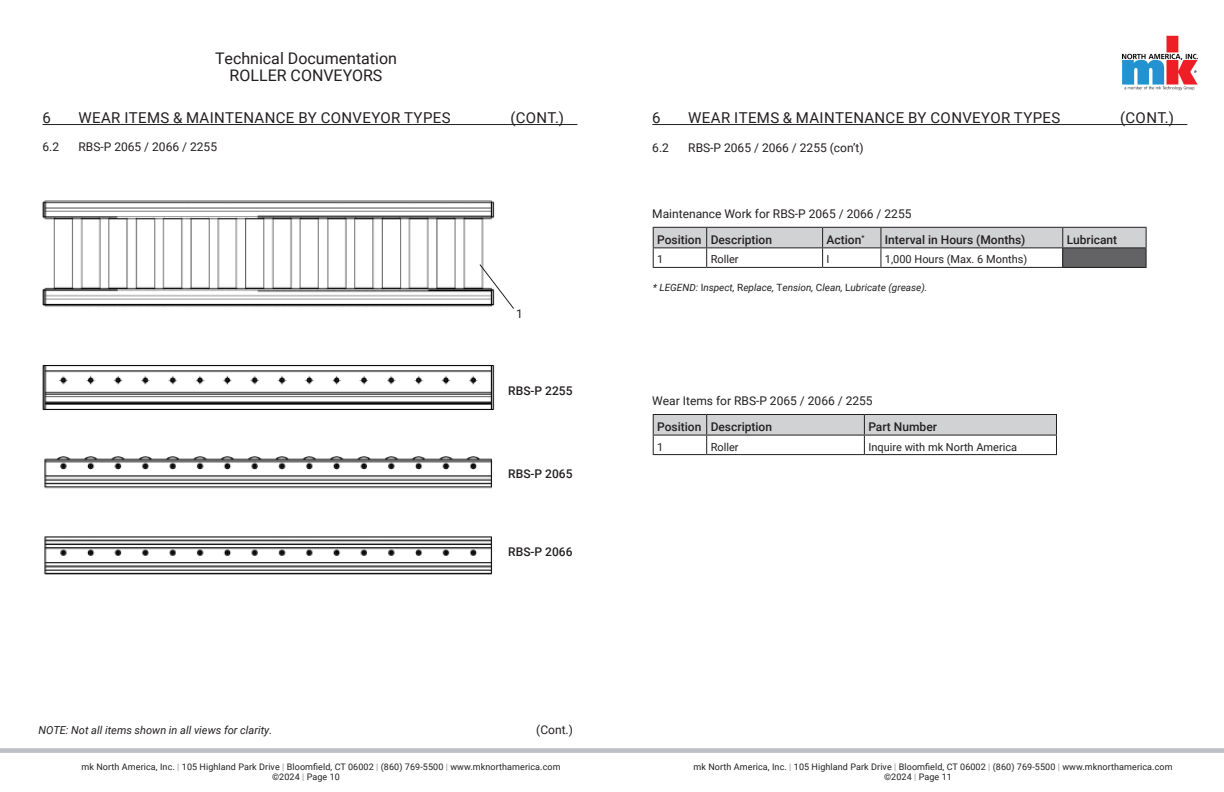
<style>
.page{position:relative;width:1224px;height:792px;background:#fff}
.page>*{position:absolute;margin:0;border:0;box-sizing:border-box;transform-origin:0 0}
.t1{font:16px/17px "Roboto";color:#231f20;text-align:center}
.t2{font:15px "Roboto";letter-spacing:.025em;color:#231f20}
.t3{font:12px "Roboto";color:#231f20}
.t4{font:500 12px "Roboto";color:#231f20}
.t5{font:11px "Roboto";color:#231f20}
.t6{font:italic 11px "Roboto";color:#231f20}
.t7{font:italic 10px "Roboto";color:#231f20}
.t8{font:9px/10.8px "Roboto";letter-spacing:.01em;color:#231f20}
.s1{font-style:normal}
.s2{color:#939598}
</style>
<div class="page">
<img style="left:1122px;top:35px;width:76px;height:56px">
<hr style="left:43px;top:124px;width:534px;height:1px;background:#231f20">
<hr style="left:652px;top:124px;width:535px;height:1px;background:#231f20">
<svg style="left:653px;top:227px;width:494px;height:40px"></svg>
<hr style="left:653px;top:267px;width:54px;height:1px;background:#231f20">
<hr style="left:707px;top:267px;width:116px;height:1px;background:#231f20">
<hr style="left:823px;top:267px;width:58px;height:1px;background:#231f20">
<hr style="left:881px;top:267px;width:182px;height:1px;background:#231f20">
<hr style="left:1063px;top:267px;width:84px;height:1px;background:#231f20">
<svg style="left:653px;top:414px;width:404px;height:40px"></svg>
<hr style="left:653px;top:454px;width:54px;height:1px;background:#231f20">
<hr style="left:707px;top:454px;width:157px;height:1px;background:#231f20">
<hr style="left:864px;top:454px;width:193px;height:1px;background:#231f20">
<img style="left:43px;top:201px;width:452px;height:373px">
<svg style="left:479px;top:263px;width:35px;height:47px"></svg>
<h1 class="t1" style="left:215px;top:49px;width:183px">Technical Documentation<br>ROLLER CONVEYORS</h1>
<h2 class="t2" style="left:43px;top:108px;width:10px">6</h2>
<h2 class="t2" style="left:79px;top:108px;width:374px">WEAR ITEMS &amp; MAINTENANCE BY CONVEYOR TYPES</h2>
<h2 class="t2" style="left:510px;top:108px;width:55px">(CONT.)</h2>
<h3 class="t3" style="left:43px;top:139px;width:18px">6.2</h3>
<h3 class="t3" style="left:79px;top:139px;width:140px">RBS-P 2065 / 2066 / 2255</h3>
<h3 class="t3" style="left:516px;top:305px;width:8px">1</h3>
<h3 class="t4" style="left:508px;top:382px;width:66px">RBS-P 2255</h3>
<h3 class="t4" style="left:508px;top:466px;width:66px">RBS-P 2065</h3>
<h3 class="t4" style="left:508px;top:544px;width:66px">RBS-P 2066</h3>
<p class="t6" style="left:38px;top:722px;width:235px">NOTE: Not all items shown in all views for clarity.</p>
<h3 class="t3" style="left:536px;top:721px;width:38px">(Cont.)</h3>
<h2 class="t2" style="left:652px;top:108px;width:10px">6</h2>
<h2 class="t2" style="left:688px;top:108px;width:374px">WEAR ITEMS &amp; MAINTENANCE BY CONVEYOR TYPES</h2>
<h2 class="t2" style="left:1120px;top:108px;width:55px">(CONT.)</h2>
<h3 class="t3" style="left:652px;top:139px;width:18px">6.2</h3>
<h3 class="t3" style="left:688px;top:139px;width:177px">RBS-P 2065 / 2066 / 2255 (con’t)</h3>
<h3 class="t3" style="left:652px;top:205px;width:261px">Maintenance Work for RBS-P 2065 / 2066 / 2255</h3>
<h3 class="t4" style="left:657px;top:231px;width:116px">Position Description</h3>
<h3 class="t4" style="left:827px;top:231px;width:39px">Action<sup>*</sup></h3>
<h3 class="t4" style="left:885px;top:231px;width:142px">Interval in Hours (Months)</h3>
<h3 class="t4" style="left:1067px;top:231px;width:52px">Lubricant</h3>
<p class="t5" style="left:657px;top:252px;width:8px">1</p>
<p class="t5" style="left:711px;top:252px;width:29px">Roller</p>
<p class="t5" style="left:827px;top:252px;width:4px">I</p>
<p class="t5" style="left:885px;top:252px;width:144px">1,000 Hours (Max. 6 Months)</p>
<p class="t7" style="left:653px;top:280px;width:276px">* LEGEND: <span class="s1">I</span>nspect, <span class="s1">R</span>eplace, <span class="s1">T</span>ension, <span class="s1">C</span>lean, <span class="s1">L</span>ubricate (grease).</p>
<h3 class="t3" style="left:652px;top:392px;width:222px">Wear Items for RBS-P 2065 / 2066 / 2255</h3>
<h3 class="t4" style="left:657px;top:418px;width:116px">Position Description</h3>
<h3 class="t4" style="left:868px;top:418px;width:70px">Part Number</h3>
<p class="t5" style="left:657px;top:439px;width:8px">1</p>
<p class="t5" style="left:711px;top:439px;width:29px">Roller</p>
<p class="t5" style="left:868px;top:439px;width:150px">Inquire with mk North America</p>
<p class="t8" style="left:272px;top:761px;width:290px;text-indent:-191px">mk North America, Inc. <span class="s2">|</span> 105 Highland Park Drive <span class="s2">|</span> Bloomfield, CT 06002 <span class="s2">|</span> (860) 769-5500 <span class="s2">|</span> www.mknorthamerica.com ©2024 <span class="s2">|</span> Page 10</p>
<p class="t8" style="left:884px;top:761px;width:290px;text-indent:-191px">mk North America, Inc. <span class="s2">|</span> 105 Highland Park Drive <span class="s2">|</span> Bloomfield, CT 06002 <span class="s2">|</span> (860) 769-5500 <span class="s2">|</span> www.mknorthamerica.com ©2024 <span class="s2">|</span> Page 11</p>
</div>
